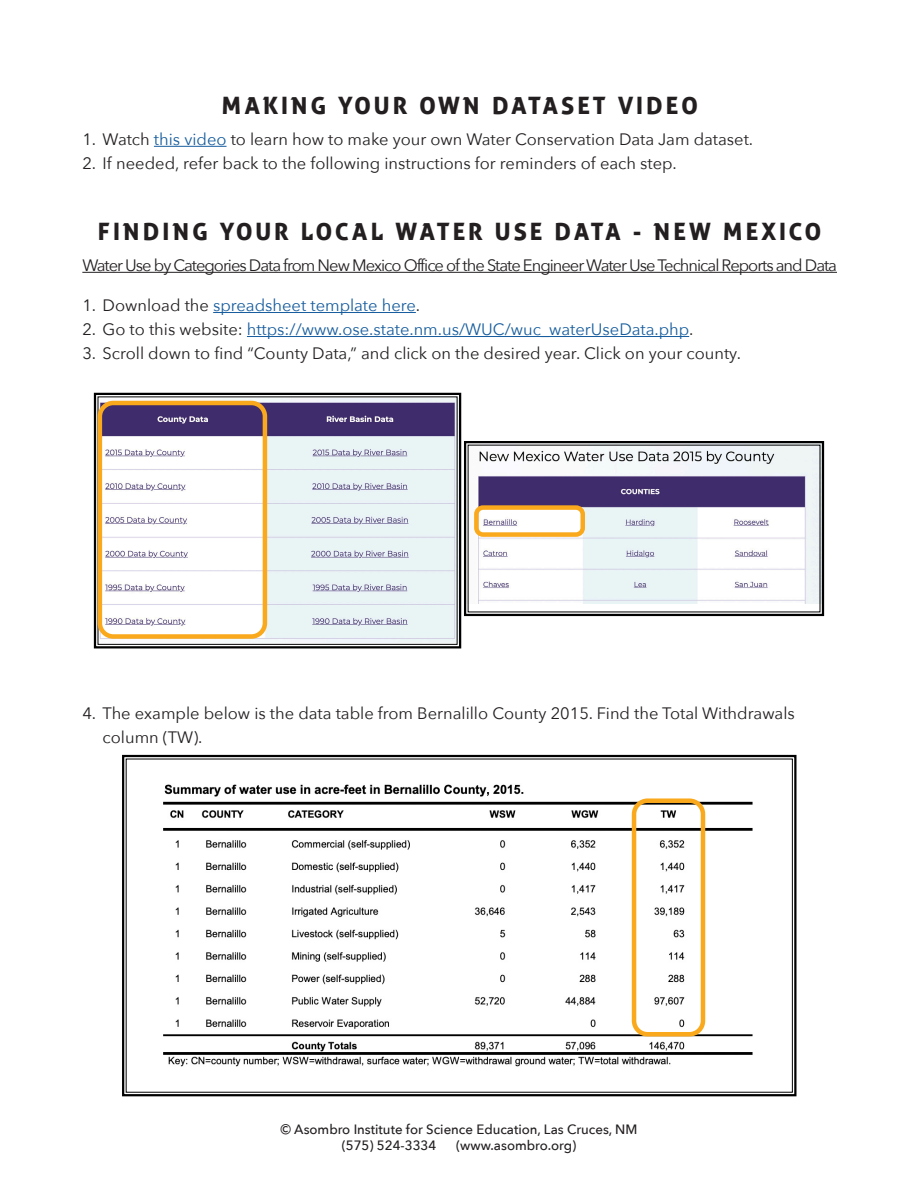
<style>
.page{position:relative;width:918px;height:1188px;background:#fff}
.page>*{position:absolute;margin:0;border:0;box-sizing:border-box;transform-origin:0 0}
.Numbered_List{font:700 24px "zwodrei";letter-spacing:.12em;color:#231f20}
.Numbered_List-2{font:16.5px/24px "Avenir Next";color:#231f20}
.Numbered_List-3{font:16.5px "Avenir Next";color:#175d9e}
.Numbered_List-4{font:16.5px "Avenir Next";letter-spacing:-.06em;color:#231f20}
.t1{font:500 13.5px/16.2px "Avenir Next";color:#231f20}
.s1{color:#175d9e}
.s2{color:#231f20}
</style>
<div class="page">
<hr style="left:154px;top:146px;width:73px;height:1px;background:#175d9e">
<hr style="left:82px;top:272px;width:755px;height:1px;background:#231f20">
<hr style="left:213px;top:312px;width:203px;height:1px;background:#175d9e">
<hr style="left:247px;top:336px;width:442px;height:1px;background:#175d9e">
<svg style="left:93px;top:392px;width:369px;height:257px"></svg>
<div style="left:98px;top:397px;width:360px;height:248px;border:1px solid #000"></div>
<svg style="left:122px;top:754px;width:675px;height:343px"></svg>
<svg style="left:464px;top:441px;width:361px;height:176px"></svg>
<div style="left:98px;top:401px;width:169px;height:238px;border:4px solid #f9a91b;border-radius:14px"></div>
<div style="left:474px;top:505px;width:111px;height:32px;border:4px solid #f9a91b;border-radius:7px"></div>
<div style="left:632px;top:798px;width:73px;height:239px;border:4px solid #f9a91b;border-radius:14px"></div>
<p class="Numbered_List" style="left:222px;top:92px;width:478px">MAKING YOUR OWN DATASET VIDEO</p>
<p class="Numbered_List-2" style="left:82px;top:127px;width:672px">1. Watch <span class="s1">this video</span> to learn how to make your own Water Conservation Data Jam dataset.</p>
<p class="Numbered_List-2" style="left:82px;top:151px;width:596px">2. If needed, refer back to the following instructions for reminders of each step.</p>
<p class="Numbered_List" style="left:98px;top:218px;width:725px">FINDING YOUR LOCAL WATER USE DATA - NEW MEXICO</p>
<p class="Numbered_List-4" style="left:82px;top:251px;width:756px">Water Use by Categories Data from New Mexico Office of the State Engineer Water Use Technical Reports and Data</p>
<p class="Numbered_List-3" style="left:82px;top:292px;width:339px"><span class="s2">1. Download the</span> spreadsheet template here<span class="s2">.</span></p>
<p class="Numbered_List-3" style="left:82px;top:316px;width:613px"><span class="s2">2. Go to this website:</span> https://www.ose.state.nm.us/WUC/wuc_waterUseData.php<span class="s2">.</span></p>
<p class="Numbered_List-2" style="left:82px;top:341px;width:660px">3. Scroll down to find “County Data,” and click on the desired year. Click on your county.</p>
<p class="Numbered_List-2" style="left:103px;top:701px;width:694px;text-indent:-20px">4. The example below is the data table from Bernalillo County 2015. Find the Total Withdrawals column (TW).</p>
<p class="t1" style="left:342px;top:1121px;width:297px;text-indent:-61px">© Asombro Institute for Science Education, Las Cruces, NM (575) 524-3334</p>
<p class="t1" style="left:456px;top:1137px;width:122px">(www.asombro.org)</p>
</div>
